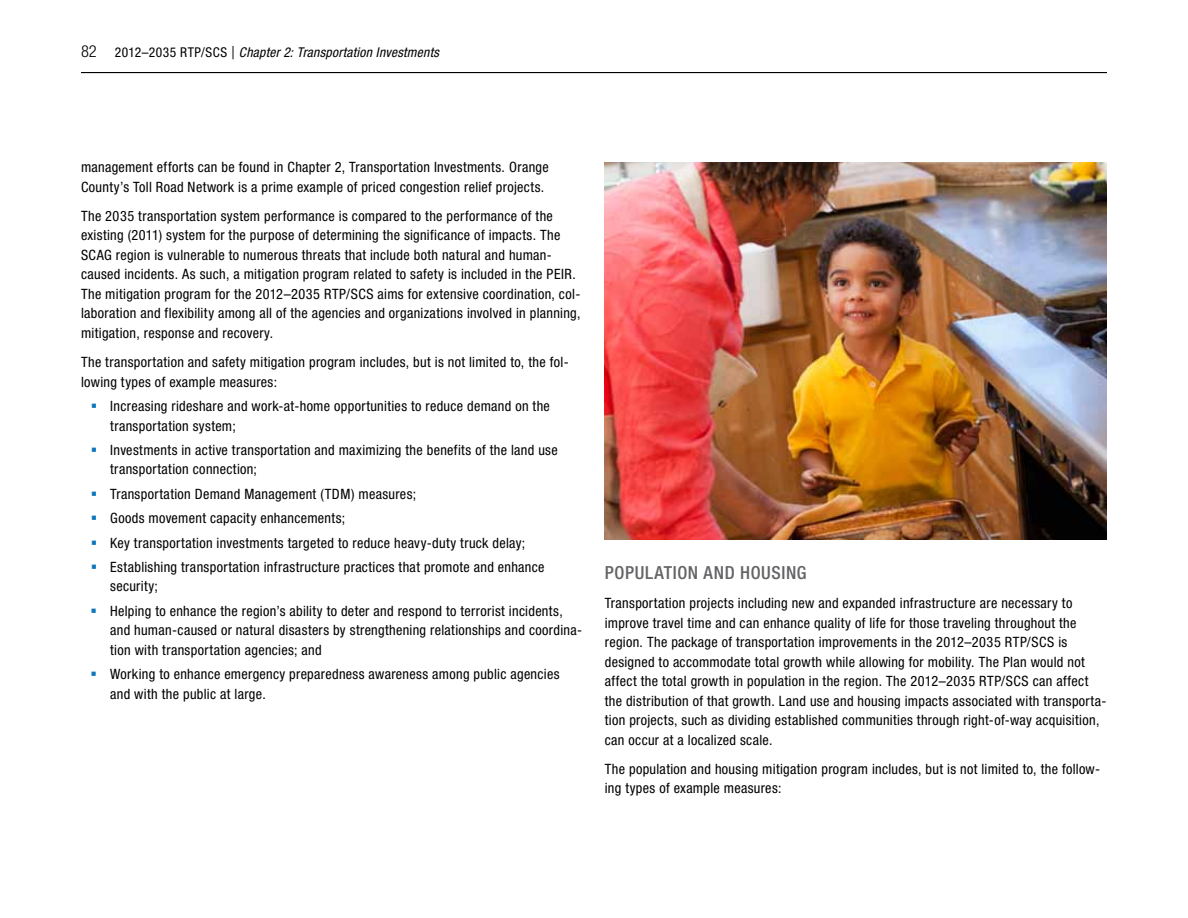
<style>
.page{position:relative;width:1188px;height:918px;background:#fff}
.page>*{position:absolute;margin:0;border:0;box-sizing:border-box;transform-origin:0 0}
.t1{font:500 condensed 18px "Helvetica Neue LT Std";letter-spacing:.035em;color:#636466}
.t2{font:condensed 14.25px/19.5px "Helvetica Neue LT Std";letter-spacing:.025em;color:#000}
.t3{font:italic condensed 13.5px "Helvetica Neue LT Std";letter-spacing:.025em;color:#000}
.s1{font-weight:300;font-style:normal;font-size:16.5px}
.s2{font-style:normal}
.s3{font-weight:300;font-style:normal;font-size:18px}
</style>
<div class="page">
<hr style="left:81px;top:72px;width:1026px;height:1px;background:#000">
<img style="left:605px;top:162px;width:502px;height:378px">
<p class="t3" style="left:81px;top:44px;width:359px"><span class="s1">82</span> <span class="s2">2012–2035 RTP/SCS</span> <span class="s3">|</span> Chapter 2: Transportation Investments</p>
<p class="t2" style="left:81px;top:157px;width:469px">management efforts can be found in Chapter 2, Transportation Investments. Orange<br>County’s Toll Road Network is a prime example of priced congestion relief projects.</p>
<p class="t2" style="left:81px;top:206px;width:501px">The 2035 transportation system performance is compared to the performance of the existing (2011) system for the purpose of determining the significance of impacts. The SCAG region is vulnerable to numerous threats that include both natural and human&shy;caused incidents. As such, a mitigation program related to safety is included in the PEIR.<br>The mitigation program for the 2012–2035 RTP/SCS aims for extensive coordination, col&shy;laboration and flexibility among all of the agencies and organizations involved in planning, mitigation, response and recovery.</p>
<p class="t2" style="left:81px;top:352px;width:489px">The transportation and safety mitigation program includes, but is not limited to, the fol&shy;lowing types of example measures:</p>
<p class="t2" style="left:110px;top:396px;width:441px">Increasing rideshare and work-at-home opportunities to reduce demand on the transportation system;</p>
<p class="t2" style="left:110px;top:440px;width:449px">Investments in active transportation and maximizing the benefits of the land use transportation connection;</p>
<p class="t2" style="left:110px;top:481px;width:436px;line-height:24.5px">Transportation Demand Management (TDM) measures;<br>Goods movement capacity enhancements;<br>Key transportation investments targeted to reduce heavy-duty truck delay; Establishing transportation infrastructure practices that promote and enhance</p>
<p class="t2" style="left:110px;top:574px;width:454px;line-height:24.5px">security;<br>Helping to enhance the region’s ability to deter and respond to terrorist incidents,</p>
<p class="t2" style="left:110px;top:620px;width:474px">and human-caused or natural disasters by strengthening relationships and coordina&shy;tion with transportation agencies; and</p>
<p class="t2" style="left:110px;top:664px;width:451px">Working to enhance emergency preparedness awareness among public agencies and with the public at large.</p>
<p class="t1" style="left:605px;top:562px;width:192px">POPULATION AND HOUSING</p>
<p class="t2" style="left:605px;top:593px;width:503px">Transportation projects including new and expanded infrastructure are necessary to improve travel time and can enhance quality of life for those traveling throughout the region. The package of transportation improvements in the 2012–2035 RTP/SCS is designed to accommodate total growth while allowing for mobility. The Plan would not affect the total growth in population in the region. The 2012–2035 RTP/SCS can affect the distribution of that growth. Land use and housing impacts associated with transporta&shy;tion projects, such as dividing established communities through right-of-way acquisition, can occur at a localized scale.</p>
<p class="t2" style="left:605px;top:759px;width:497px">The population and housing mitigation program includes, but is not limited to, the follow&shy;ing types of example measures:</p>
</div>
